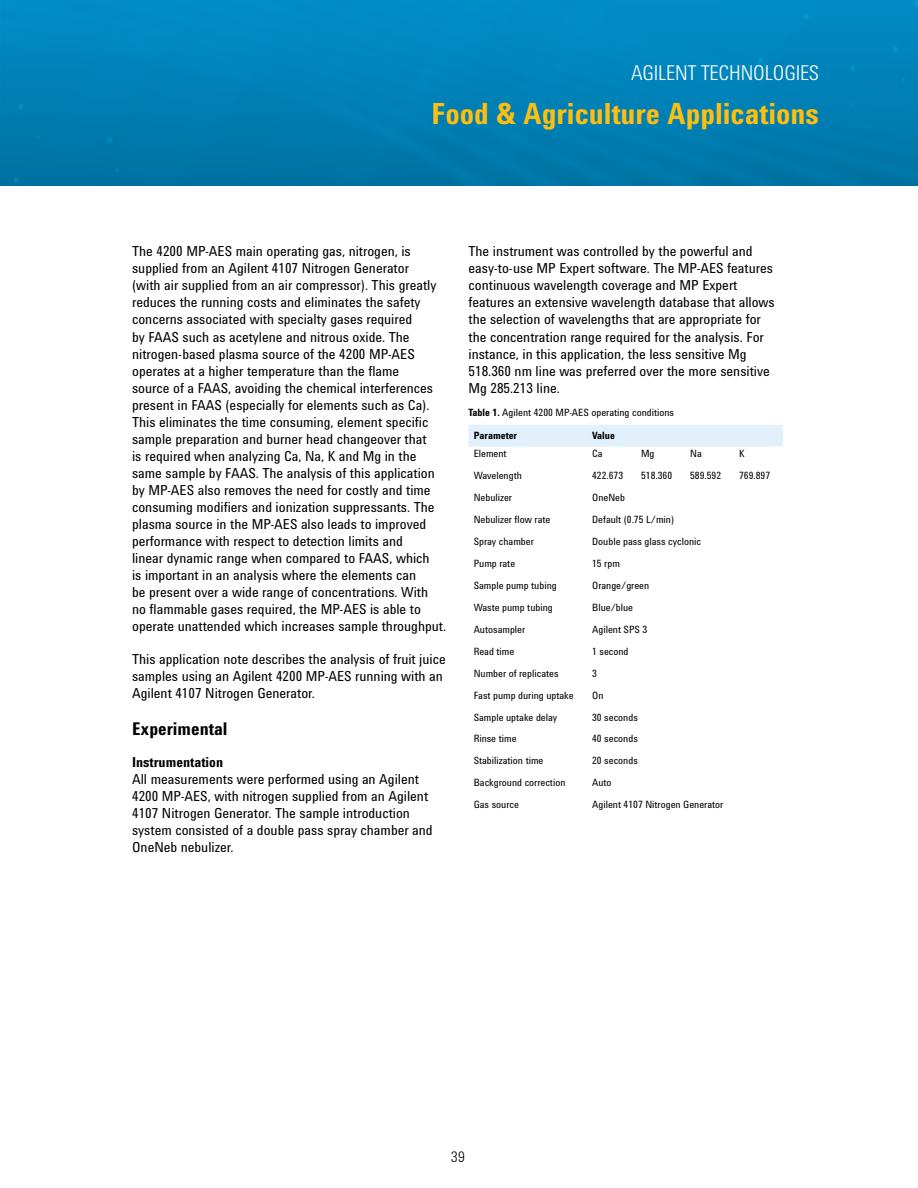
<style>
.page{position:relative;width:918px;height:1188px;background:#fff}
.page>*{position:absolute;margin:0;border:0;box-sizing:border-box;transform-origin:0 0}
.t1{font:700 30px "Agilent Condensed CFF";color:#febe10}
.t2{font:300 21px "Agilent Condensed CFF";color:#fff}
.t3{font:700 18px "Agilent Condensed CFF";color:#000}
.t4{font:300 15px "Agilent Condensed CFF";color:#000}
.t5{font:14.25px/17.1px "Agilent Condensed CFF";color:#000}
.t6{font:700 14.25px "Agilent Condensed CFF";color:#000}
.t7{font:10.35px "Agilent Condensed CFF";color:#000}
.t8{font:700 10.35px "Agilent Condensed CFF";color:#000}
.s1{font-weight:700}
</style>
<div class="page">
<img style="left:0;top:0;width:918px;height:185px">
<div style="left:469px;top:425px;width:314px;height:22px;background:#e1f0fb"></div>
<h2 class="t2" style="left:631px;top:57px;width:189px">AGILENT TECHNOLOGIES</h2>
<h1 class="t1" style="left:432px;top:91px;width:389px">Food &amp; Agriculture Applications</h1>
<p class="t5" style="left:132px;top:242px;width:316px">The 4200 MP-AES main operating gas, nitrogen, is supplied from an Agilent 4107 Nitrogen Generator<br>(with air supplied from an air compressor). This greatly reduces the running costs and eliminates the safety concerns associated with specialty gases required<br>by FAAS such as acetylene and nitrous oxide. The nitrogen-based plasma source of the 4200 MP-AES operates at a higher temperature than the flame<br>source of a FAAS, avoiding the chemical interferences present in FAAS (especially for elements such as Ca).<br>This eliminates the time consuming, element specific sample preparation and burner head changeover that<br>is required when analyzing Ca, Na, K and Mg in the same sample by FAAS. The analysis of this application by MP-AES also removes the need for costly and time consuming modifiers and ionization suppressants. The plasma source in the MP-AES also leads to improved performance with respect to detection limits and<br>linear dynamic range when compared to FAAS, which<br>is important in an analysis where the elements can<br>be present over a wide range of concentrations. With<br>no flammable gases required, the MP-AES is able to operate unattended which increases sample throughput.</p>
<p class="t5" style="left:132px;top:649px;width:315px">This application note describes the analysis of fruit juice samples using an Agilent 4200 MP-AES running with an<br>Agilent 4107 Nitrogen Generator.</p>
<p class="t3" style="left:132px;top:715px;width:97px">Experimental</p>
<p class="t6" style="left:132px;top:752px;width:93px">Instrumentation</p>
<p class="t5" style="left:132px;top:770px;width:302px">All measurements were performed using an Agilent 4200 MP-AES, with nitrogen supplied from an Agilent 4107 Nitrogen Generator. The sample introduction system consisted of a double pass spray chamber and OneNeb nebulizer.</p>
<p class="t5" style="left:469px;top:242px;width:308px">The instrument was controlled by the powerful and easy-to-use MP Expert software. The MP-AES features continuous wavelength coverage and MP Expert features an extensive wavelength database that allows the selection of wavelengths that are appropriate for the concentration range required for the analysis. For instance, in this application, the less sensitive Mg 518.360 nm line was preferred over the more sensitive Mg 285.213 line.</p>
<p class="t7" style="left:469px;top:405px;width:207px"><span class="s1">Table 1.</span> Agilent 4200 MP-AES operating conditions</p>
<p class="t8" style="left:474px;top:428px;width:45px">Parameter</p>
<p class="t8" style="left:592px;top:428px;width:24px">Value</p>
<p class="t7" style="left:474px;top:446px;width:34px">Element</p>
<p class="t7" style="left:592px;top:446px;width:12px">Ca</p>
<p class="t7" style="left:641px;top:446px;width:15px">Mg</p>
<p class="t7" style="left:690px;top:446px;width:13px">Na</p>
<p class="t7" style="left:739px;top:446px;width:7px">K</p>
<p class="t7" style="left:474px;top:468px;width:50px">Wavelength</p>
<p class="t7" style="left:592px;top:468px;width:32px">422.673</p>
<p class="t7" style="left:641px;top:468px;width:32px">518.360</p>
<p class="t7" style="left:690px;top:468px;width:32px">589.592</p>
<p class="t7" style="left:739px;top:468px;width:32px">769.897</p>
<p class="t7" style="left:474px;top:490px;width:40px">Nebulizer</p>
<p class="t7" style="left:592px;top:490px;width:34px">OneNeb</p>
<p class="t7" style="left:474px;top:512px;width:78px">Nebulizer flow rate</p>
<p class="t7" style="left:592px;top:512px;width:83px">Default (0.75 L/min)</p>
<p class="t7" style="left:474px;top:534px;width:62px">Spray chamber</p>
<p class="t7" style="left:592px;top:534px;width:110px">Double pass glass cyclonic</p>
<p class="t7" style="left:474px;top:556px;width:43px">Pump rate</p>
<p class="t7" style="left:592px;top:556px;width:29px">15 rpm</p>
<p class="t7" style="left:474px;top:578px;width:85px">Sample pump tubing</p>
<p class="t7" style="left:592px;top:578px;width:59px">Orange/green</p>
<p class="t7" style="left:474px;top:599px;width:81px">Waste pump tubing</p>
<p class="t7" style="left:592px;top:599px;width:42px">Blue/blue</p>
<p class="t7" style="left:474px;top:621px;width:53px">Autosampler</p>
<p class="t7" style="left:592px;top:621px;width:57px">Agilent SPS 3</p>
<p class="t7" style="left:474px;top:643px;width:42px">Read time</p>
<p class="t7" style="left:592px;top:643px;width:38px">1 second</p>
<p class="t7" style="left:474px;top:665px;width:86px">Number of replicates</p>
<p class="t7" style="left:592px;top:665px;width:6px">3</p>
<p class="t7" style="left:474px;top:687px;width:102px">Fast pump during uptake</p>
<p class="t7" style="left:592px;top:687px;width:13px">On</p>
<p class="t7" style="left:474px;top:709px;width:85px">Sample uptake delay</p>
<p class="t7" style="left:592px;top:709px;width:47px">30 seconds</p>
<p class="t7" style="left:474px;top:731px;width:44px">Rinse time</p>
<p class="t7" style="left:592px;top:731px;width:47px">40 seconds</p>
<p class="t7" style="left:474px;top:753px;width:71px">Stabilization time</p>
<p class="t7" style="left:592px;top:753px;width:47px">20 seconds</p>
<p class="t7" style="left:474px;top:775px;width:93px">Background correction</p>
<p class="t7" style="left:592px;top:775px;width:21px">Auto</p>
<p class="t7" style="left:474px;top:797px;width:47px">Gas source</p>
<p class="t7" style="left:592px;top:797px;width:133px">Agilent 4107 Nitrogen Generator</p>
<p class="t4" style="left:451px;top:1145px;width:16px">39</p>
</div>
